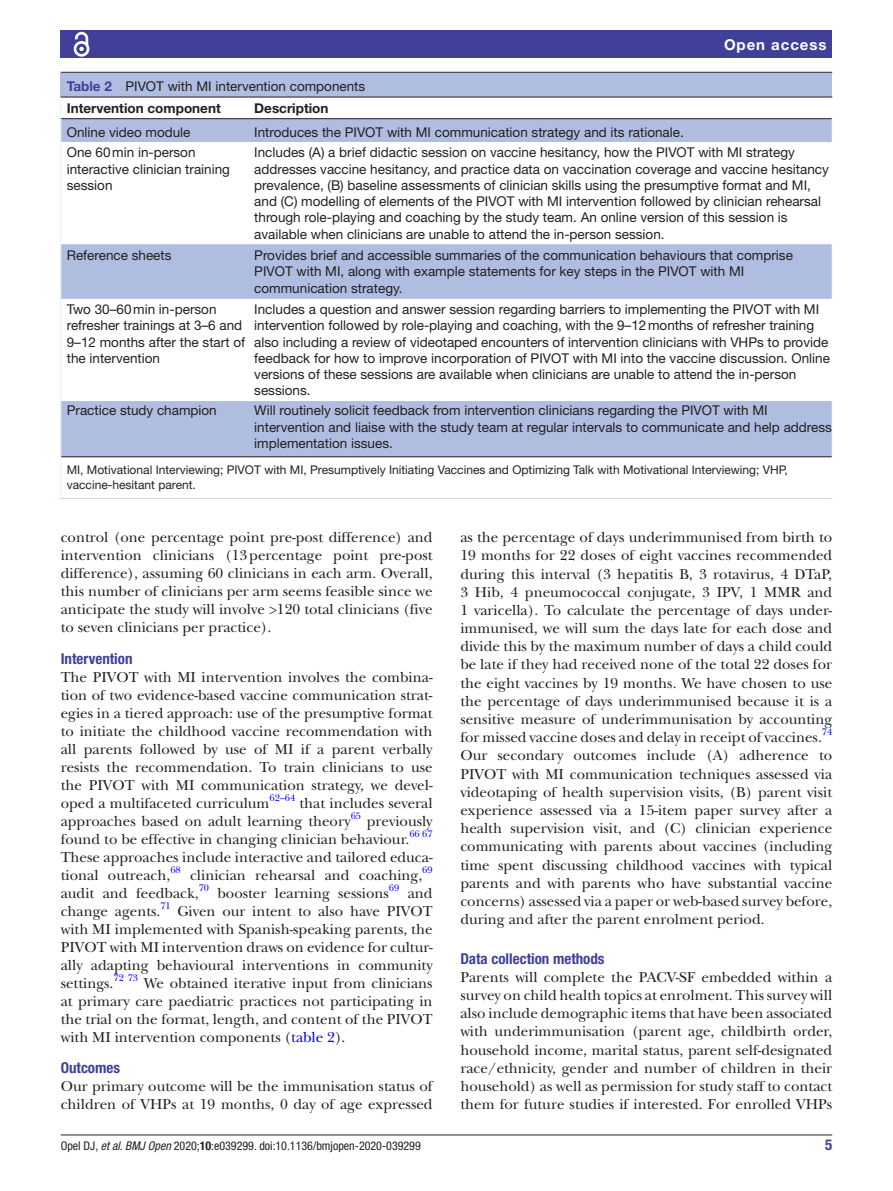
<style>
.page{position:relative;width:893px;height:1191px;background:#fff}
.page>*{position:absolute;margin:0;border:0;box-sizing:border-box;transform-origin:0 0}
.t1{font:15px/18.1px "New Baskerville";color:#231f20;text-align:justify}
.t2{font:700 condensed 15px "Helvetica Neue LT Std";color:#414099}
.t3{font:700 15px "Helvetica Neue LT Std";letter-spacing:.065em;color:#fff}
.t4{font:13.5px/16.2px "Helvetica Neue LT Std";color:#231f20}
.t5{font:700 13.5px "Helvetica Neue LT Std";color:#231f20}
.t6{font:12px/15px "Helvetica Neue LT Std";color:#231f20}
.t7{font:condensed 12px "Helvetica Neue LT Std";color:#231f20}
.t8{font:9.9px "New Baskerville";color:#00f}
.s1{font-weight:700;color:#414099}
.s2{font-weight:700}
.s3{color:#00f}
.s4{font-style:italic}
</style>
<div class="page">
<hr style="left:61px;top:1134px;width:771px;height:1px;background:#231f20">
<div style="left:61px;top:31px;width:771px;height:27px;background:#414099"></div>
<svg style="left:73px;top:31px;width:17px;height:26px"></svg>
<div style="left:61px;top:73px;width:771px;height:425px;background:#afbde1"></div>
<hr style="left:61px;top:72px;width:771px;height:1px;background:#231f20">
<div style="left:61px;top:98px;width:771px;height:400px;background:#fff"></div>
<svg style="left:61px;top:119px;width:771px;height:337px;fill:#fff"></svg>
<hr style="left:61px;top:97px;width:187px;height:1px;background:#231f20">
<hr style="left:61px;top:118px;width:187px;height:1px;background:#231f20">
<hr style="left:248px;top:97px;width:584px;height:1px;background:#231f20">
<hr style="left:248px;top:118px;width:584px;height:1px;background:#231f20">
<hr style="left:248px;top:456px;width:584px;height:1px;background:#231f20">
<hr style="left:61px;top:456px;width:187px;height:1px;background:#231f20">
<svg style="left:60px;top:97px;width:1px;height:45px"></svg>
<hr style="left:67px;top:488px;width:765px;height:2px;background:#fff">
<p class="t4" style="left:67px;top:75px;width:300px;line-height:22px"><span class="s1">Table 2</span> PIVOT with MI intervention components<br><span class="s2">Intervention component</span></p>
<p class="t5" style="left:254px;top:99px;width:76px">Description</p>
<p class="t3" style="left:724px;top:35px;width:104px">Open access</p>
<p class="t4" style="left:67px;top:124px;width:125px">Online video module</p>
<p class="t4" style="left:254px;top:124px;width:431px">Introduces the PIVOT with MI communication strategy and its rationale.</p>
<p class="t4" style="left:67px;top:144px;width:165px">One 60min in-person interactive clinician training session</p>
<p class="t4" style="left:254px;top:144px;width:576px">Includes (A) a brief didactic session on vaccine hesitancy, how the PIVOT with MI strategy addresses vaccine hesitancy, and practice data on vaccination coverage and vaccine hesitancy prevalence, (B) baseline assessments of clinician skills using the presumptive format and MI, and (C) modelling of elements of the PIVOT with MI intervention followed by clinician rehearsal through role-playing and coaching by the study team. An online version of this session is available when clinicians are unable to attend the in-person session.</p>
<p class="t4" style="left:67px;top:247px;width:106px">Reference sheets</p>
<p class="t4" style="left:254px;top:247px;width:540px">Provides brief and accessible summaries of the communication behaviours that comprise<br>PIVOT with MI, along with example statements for key steps in the PIVOT with MI communication strategy.</p>
<p class="t4" style="left:67px;top:301px;width:180px">Two 30–60min in-person refresher trainings at 3–6 and<br>9–12 months after the start of the intervention</p>
<p class="t4" style="left:254px;top:301px;width:577px">Includes a question and answer session regarding barriers to implementing the PIVOT with MI intervention followed by role-playing and coaching, with the 9–12months of refresher training also including a review of videotaped encounters of intervention clinicians with VHPs to provide feedback for how to improve incorporation of PIVOT with MI into the vaccine discussion. Online versions of these sessions are available when clinicians are unable to attend the in-person sessions.</p>
<p class="t4" style="left:67px;top:402px;width:152px">Practice study champion</p>
<p class="t4" style="left:254px;top:402px;width:579px">Will routinely solicit feedback from intervention clinicians regarding the PIVOT with MI intervention and liaise with the study team at regular intervals to communicate and help address implementation issues.</p>
<p class="t6" style="left:67px;top:462px;width:723px">MI, Motivational Interviewing; PIVOT with MI, Presumptively Initiating Vaccines and Optimizing Talk with Motivational Interviewing; VHP, vaccine-hesitant parent.</p>
<p class="t1" style="left:61px;top:528px;width:373px">control (one percentage point pre-post difference) and intervention clinicians (13percentage point pre-post difference), assuming 60 clinicians in each arm. Overall, this number of clinicians per arm seems feasible since we anticipate the study will involve &gt;120 total clinicians (five to seven clinicians per practice).</p>
<p class="t2" style="left:61px;top:649px;width:73px">Intervention</p>
<p class="t1" style="left:61px;top:668px;width:373px">The PIVOT with MI intervention involves the combina&shy;tion of two evidence-based vaccine communication strat&shy;egies in a tiered approach: use of the presumptive format to initiate the childhood vaccine recommendation with all parents followed by use of MI if a parent verbally resists the recommendation. To train clinicians to use the PIVOT with MI communication strategy, we devel&shy;oped a multifaceted curriculum</p>
<p class="t8" style="left:270px;top:792px;width:27px">62–64</p>
<p class="t1" style="left:61px;top:794px;width:373px;text-indent:239px">that includes several approaches based on adult learning theory</p>
<p class="t8" style="left:351px;top:810px;width:12px">65</p>
<p class="t1" style="left:61px;top:812px;width:373px;text-indent:306px">previously found to be effective in changing clinician behaviour.</p>
<p class="t8" style="left:409px;top:828px;width:25px">66 67</p>
<p class="t1" style="left:61px;top:848px;width:373px">These approaches include interactive and tailored educa&shy;tional outreach,</p>
<p class="t8" style="left:170px;top:864px;width:12px">68</p>
<p class="t1" style="left:190px;top:866px;width:234px">clinician rehearsal and coaching,</p>
<p class="t8" style="left:422px;top:864px;width:12px">69</p>
<p class="t1" style="left:61px;top:884px;width:140px">audit and feedback,</p>
<p class="t8" style="left:199px;top:882px;width:12px">70</p>
<p class="t1" style="left:218px;top:884px;width:173px">booster learning sessions</p>
<p class="t8" style="left:389px;top:882px;width:12px">69</p>
<p class="t1" style="left:408px;top:884px;width:26px">and</p>
<p class="t8" style="left:160px;top:900px;width:12px">71</p>
<p class="t1" style="left:61px;top:902px;width:373px;text-indent:117px">Given our intent to also have PIVOT with MI implemented with Spanish-speaking parents, the PIVOT with MI intervention draws on evidence for cultur&shy;ally adapting behavioural interventions in community settings.</p>
<p class="t1" style="left:61px;top:902px;width:101px">change agents.</p>
<p class="t8" style="left:114px;top:972px;width:26px">72 73</p>
<p class="t1" style="left:61px;top:974px;width:373px;text-indent:83px">We obtained iterative input from clinicians at primary care paediatric practices not participating in the trial on the format, length, and content of the PIVOT with MI intervention components (<span class="s3">table 2</span>).</p>
<p class="t2" style="left:61px;top:1059px;width:61px">Outcomes</p>
<p class="t1" style="left:61px;top:1077px;width:373px">Our primary outcome will be the immunisation status of children of VHPs at 19 months, 0 day of age expressed</p>
<p class="t1" style="left:460px;top:528px;width:373px">as the percentage of days underimmunised from birth to 19 months for 22 doses of eight vaccines recommended during this interval (3 hepatitis B, 3 rotavirus, 4 DTaP, 3 Hib, 4 pneumococcal conjugate, 3 IPV, 1 MMR and 1 varicella). To calculate the percentage of days under&shy;immunised, we will sum the days late for each dose and divide this by the maximum number of days a child could be late if they had received none of the total 22 doses for the eight vaccines by 19 months. We have chosen to use the percentage of days underimmunised because it is a sensitive measure of underimmunisation by accounting for missed vaccine doses and delay in receipt of vaccines.<sup>74<br></sup>Our secondary outcomes include (A) adherence to PIVOT with MI communication techniques assessed via videotaping of health supervision visits, (B) parent visit experience assessed via a 15-item paper survey after a health supervision visit, and (C) clinician experience communicating with parents about vaccines (including time spent discussing childhood vaccines with typical parents and with parents who have substantial vaccine concerns) assessed via a paper or web-based survey before, during and after the parent enrolment period.</p>
<p class="t2" style="left:460px;top:949px;width:146px">Data collection methods</p>
<p class="t1" style="left:460px;top:968px;width:373px">Parents will complete the PACV-SF embedded within a survey on child health topics at enrolment. This survey will also include demographic items that have been associated with underimmunisation (parent age, childbirth order, household income, marital status, parent self-designated race/ethnicity, gender and number of children in their household) as well as permission for study staff to contact them for future studies if interested. For enrolled VHPs</p>
<p class="t7" style="left:61px;top:1138px;width:362px">Opel DJ, <span class="s4">et al</span>. <span class="s4">BMJ Open</span> 2020;<span class="s2">10</span>:e039299. doi:10.1136/bmjopen-2020-039299</p>
<p class="t2" style="left:825px;top:1135px;width:9px">5</p>
</div>
